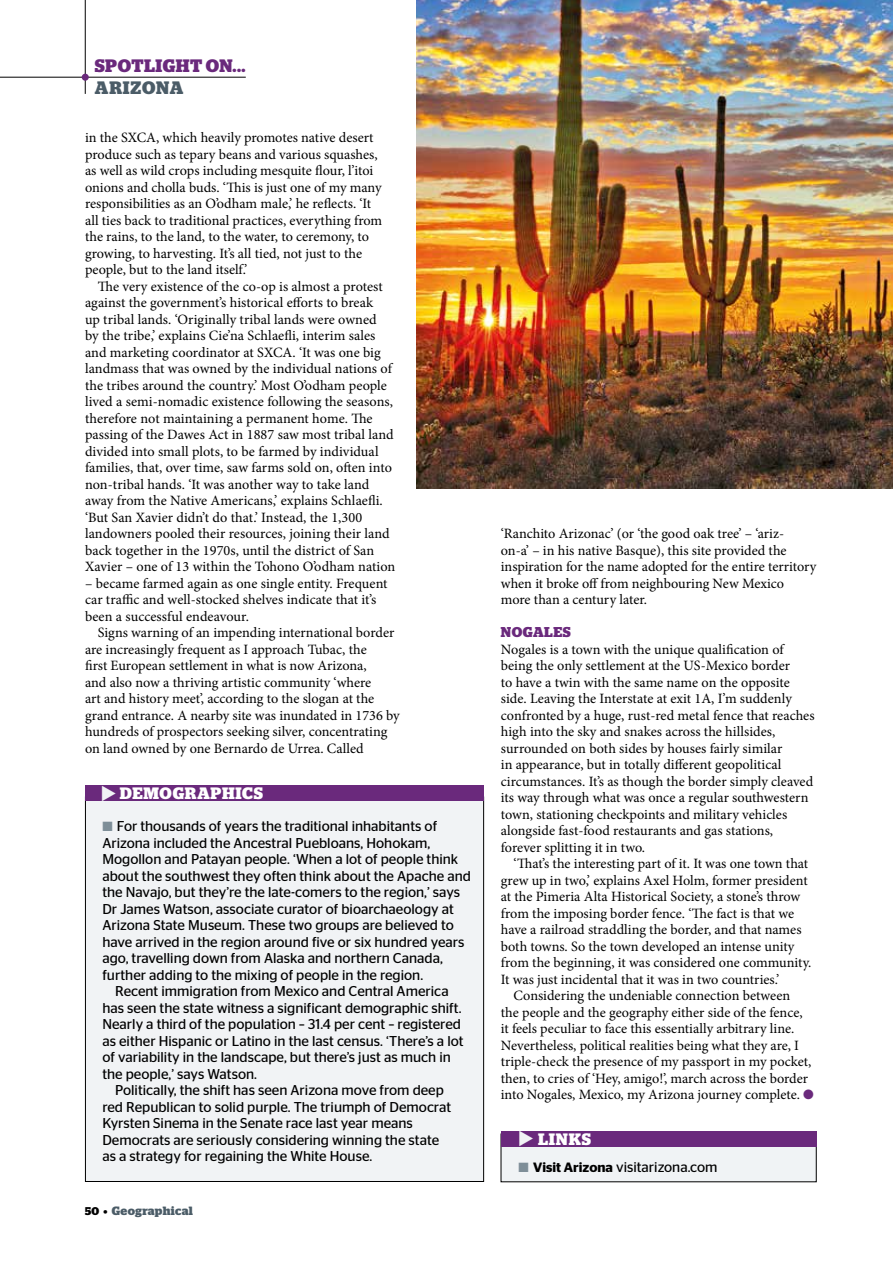
<style>
.page{position:relative;width:893px;height:1263px;background:#fff}
.page>*{position:absolute;margin:0;border:0;box-sizing:border-box;transform-origin:0 0}
.t1{font:700 18px "Stag";letter-spacing:.025em;color:#6a297c}
.t2{font:700 18px "Stag";letter-spacing:.05em;color:#4b5c67}
.t3{font:700 16.5px "Stag";letter-spacing:.05em;color:#fff}
.t4{font:14.25px/16.5px "Minion Pro";color:#000}
.t5{font:14.25px "Stag Sans";color:#000}
.t6{font:700 14.25px "Stag";letter-spacing:.04em;color:#6a297c}
.t7{font:700 12px "Stag";letter-spacing:.025em;color:#4b5c67}
.s1{color:#7e8e98}
.s2{font-size:11.25px;color:#000}
.s3{color:#6a297c}
.s4{font-weight:600;font-size:13.5px}
</style>
<div class="page">
<hr style="left:85px;top:0;width:1px;height:94px;background:#000">
<hr style="left:0;top:77px;width:246px;height:1px;background:#000">
<div style="left:82px;top:74px;width:7px;height:7px;background:#6a297c;border-radius:50%"></div>
<div style="left:501px;top:1134px;width:315px;height:48px;background:#f0f3f5"></div>
<div style="left:501px;top:1131px;width:315px;height:16px;background:#6a297c"></div>
<div style="left:85px;top:797px;width:399px;height:384px;background:#f1f3f5"></div>
<div style="left:85px;top:785px;width:399px;height:16px;background:#6a297c"></div>
<img style="left:417px;top:0;width:476px;height:489px">
<p class="t1" style="left:95px;top:55px;width:152px">SPOTLIGHT ON...</p>
<p class="t2" style="left:95px;top:77px;width:90px">ARIZONA</p>
<p class="t4" style="left:85px;top:129px;width:299px">in the SXCA, which heavily promotes native desert produce such as tepary beans and various squashes, as well as wild crops including mesquite flour, l’itoi onions and cholla buds. ‘This is just one of my many responsibilities as an O’odham male,’ he reflects. ‘It all ties back to traditional practices, everything from the rains, to the land, to the water, to ceremony, to growing, to harvesting. It’s all tied, not just to the people, but to the land itself.’</p>
<p class="t4" style="left:85px;top:278px;width:312px;text-indent:13px">The very existence of the co-op is almost a protest against the government’s historical efforts to break<br>up tribal lands. ‘Originally tribal lands were owned<br>by the tribe,’ explains Cie’na Schlaefli, interim sales and marketing coordinator at SXCA. ‘It was one big landmass that was owned by the individual nations of the tribes around the country.’ Most O’odham people lived a semi-nomadic existence following the seasons, therefore not maintaining a permanent home. The passing of the Dawes Act in 1887 saw most tribal land divided into small plots, to be farmed by individual families, that, over time, saw farms sold on, often into non-tribal hands. ‘It was another way to take land away from the Native Americans,’ explains Schlaefli. ‘But San Xavier didn’t do that.’ Instead, the 1,300 landowners pooled their resources, joining their land back together in the 1970s, until the district of San Xavier – one of 13 within the Tohono O’odham nation</p>
<p class="t4" style="left:85px;top:575px;width:304px">– became farmed again as one single entity. Frequent car traffic and well-stocked shelves indicate that it’s been a successful endeavour.</p>
<p class="t4" style="left:85px;top:624px;width:316px;text-indent:13px">Signs warning of an impending international border are increasingly frequent as I approach Tubac, the<br>first European settlement in what is now Arizona,<br>and also now a thriving artistic community ‘where<br>art and history meet’, according to the slogan at the grand entrance. A nearby site was inundated in 1736 by hundreds of prospectors seeking silver, concentrating on land owned by one Bernardo de Urrea. Called</p>
<p class="t3" style="left:120px;top:783px;width:145px">DEMOGRAPHICS</p>
<p class="t5" style="left:102px;top:818px;width:336px"><span class="s1">■</span> For thousands of years the traditional inhabitants of</p>
<p class="t5" style="left:102px;top:834px;width:329px">Arizona included the Ancestral Puebloans, Hohokam,</p>
<p class="t5" style="left:102px;top:851px;width:357px">Mogollon and Patayan people. ‘When a lot of people think</p>
<p class="t5" style="left:102px;top:867px;width:370px">about the southwest they often think about the Apache and</p>
<p class="t5" style="left:102px;top:884px;width:359px">the Navajo, but they’re the late-comers to the region,’ says</p>
<p class="t5" style="left:102px;top:900px;width:353px">Dr James Watson, associate curator of bioarchaeology at</p>
<p class="t5" style="left:102px;top:917px;width:353px">Arizona State Museum. These two groups are believed to</p>
<p class="t5" style="left:102px;top:933px;width:364px">have arrived in the region around five or six hundred years</p>
<p class="t5" style="left:102px;top:950px;width:342px">ago, travelling down from Alaska and northern Canada,</p>
<p class="t5" style="left:102px;top:966px;width:322px">further adding to the mixing of people in the region.</p>
<p class="t5" style="left:115px;top:983px;width:335px">Recent immigration from Mexico and Central America</p>
<p class="t5" style="left:102px;top:1000px;width:361px">has seen the state witness a significant demographic shift.</p>
<p class="t5" style="left:102px;top:1016px;width:360px">Nearly a third of the population – 31.4 per cent – registered</p>
<p class="t5" style="left:102px;top:1033px;width:363px">as either Hispanic or Latino in the last census. ‘There’s a lot</p>
<p class="t5" style="left:102px;top:1049px;width:350px">of variability in the landscape, but there’s just as much in</p>
<p class="t5" style="left:102px;top:1066px;width:156px">the people,’ says Watson.</p>
<p class="t5" style="left:115px;top:1082px;width:330px">Politically, the shift has seen Arizona move from deep</p>
<p class="t5" style="left:102px;top:1099px;width:350px">red Republican to solid purple. The triumph of Democrat</p>
<p class="t5" style="left:102px;top:1115px;width:312px">Kyrsten Sinema in the Senate race last year means</p>
<p class="t5" style="left:102px;top:1132px;width:338px">Democrats are seriously considering winning the state</p>
<p class="t5" style="left:102px;top:1148px;width:271px">as a strategy for regaining the White House.</p>
<p class="t7" style="left:85px;top:1204px;width:109px"><span class="s2">50 •</span> Geographical</p>
<p class="t4" style="left:501px;top:525px;width:317px">‘Ranchito Arizonac’ (or ‘the good oak tree’ – ‘ariz-<br>on-a’ – in his native Basque), this site provided the inspiration for the name adopted for the entire territory when it broke off from neighbouring New Mexico more than a century later.</p>
<p class="t6" style="left:501px;top:624px;width:72px">NOGALES</p>
<p class="t4" style="left:501px;top:641px;width:315px">Nogales is a town with the unique qualification of being the only settlement at the US-Mexico border<br>to have a twin with the same name on the opposite side. Leaving the Interstate at exit 1A, I’m suddenly confronted by a huge, rust-red metal fence that reaches high into the sky and snakes across the hillsides, surrounded on both sides by houses fairly similar<br>in appearance, but in totally different geopolitical circumstances. It’s as though the border simply cleaved its way through what was once a regular southwestern town, stationing checkpoints and military vehicles alongside fast-food restaurants and gas stations, forever splitting it in two.</p>
<p class="t4" style="left:501px;top:855px;width:312px;text-indent:13px">‘That’s the interesting part of it. It was one town that grew up in two,’ explains Axel Holm, former president at the Pimeria Alta Historical Society, a stone’s throw from the imposing border fence. ‘The fact is that we have a railroad straddling the border, and that names both towns. So the town developed an intense unity from the beginning, it was considered one community.<br>It was just incidental that it was in two countries.’</p>
<p class="t4" style="left:501px;top:987px;width:315px;text-indent:13px">Considering the undeniable connection between<br>the people and the geography either side of the fence, it feels peculiar to face this essentially arbitrary line.<br>Nevertheless, political realities being what they are, I triple-check the presence of my passport in my pocket, then, to cries of ‘Hey, amigo!’, march across the border into Nogales, Mexico, my Arizona journey complete. <span class="s3">●</span></p>
<p class="t3" style="left:538px;top:1129px;width:54px">LINKS</p>
<p class="t5" style="left:519px;top:1159px;width:200px"><span class="s1">■</span> <span class="s4">Visit Arizona</span> visitarizona.com</p>
</div>
